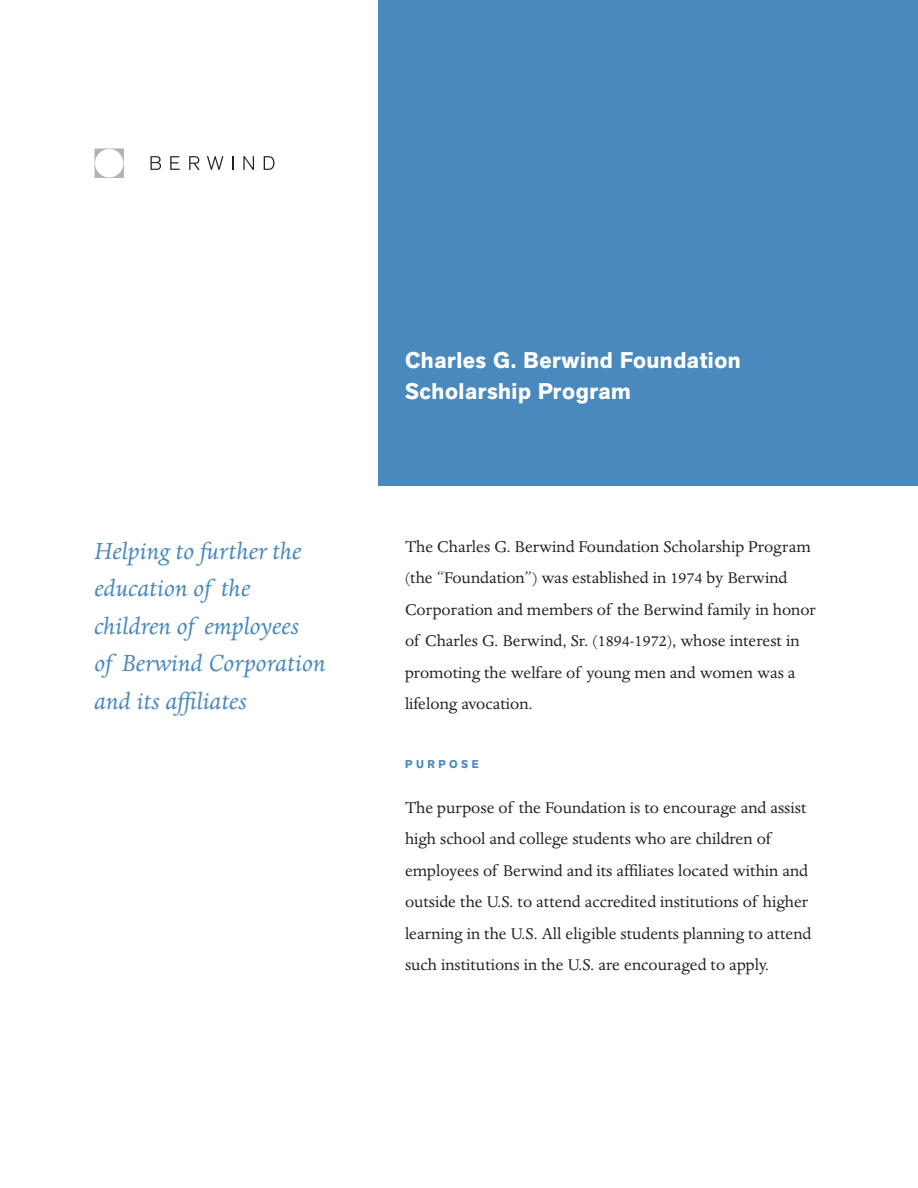
<style>
.page{position:relative;width:918px;height:1188px;background:#fff}
.page>*{position:absolute;margin:0;border:0;box-sizing:border-box;transform-origin:0 0}
.t1{font:italic 27px/37.5px "Dante";color:#4a89be}
.t2{font:700 22.5px "Akzid Grtsk Next";letter-spacing:.025em;color:#fff}
.t3{font:18px/31.5px "Dante";color:#231f20}
.sub_2{font:700 11.25px "Akzid Grtsk Next";letter-spacing:.31em;color:#4a89be}
</style>
<div class="page">
<div style="left:378px;top:0;width:540px;height:486px;background:#4a89be"></div>
<svg style="left:150px;top:156px;width:11px;height:14px"></svg>
<svg style="left:170px;top:156px;width:10px;height:14px"></svg>
<svg style="left:189px;top:156px;width:11px;height:14px"></svg>
<svg style="left:207px;top:156px;width:16px;height:14px"></svg>
<svg style="left:232px;top:156px;width:2px;height:14px"></svg>
<svg style="left:243px;top:156px;width:11px;height:14px"></svg>
<svg style="left:264px;top:156px;width:11px;height:14px"></svg>
<svg style="left:94px;top:148px;width:30px;height:30px"></svg>
<p class="t1" style="left:94px;top:533px;width:233px">Helping to further the education of the children of employees<br>of Berwind Corporation and its affiliates</p>
<p class="t2" style="left:405px;top:345px;width:337px">Charles G. Berwind Foundation</p>
<p class="t2" style="left:405px;top:377px;width:227px">Scholarship Program</p>
<p class="t3" style="left:405px;top:531px;width:412px">The Charles G. Berwind Foundation Scholarship Program (the “Foundation”) was established in 1974 by Berwind Corporation and members of the Berwind family in honor of Charles G. Berwind, Sr. (1894-1972), whose interest in promoting the welfare of young men and women was a lifelong avocation.</p>
<p class="sub_2" style="left:405px;top:756px;width:75px">PURPOSE</p>
<p class="t3" style="left:405px;top:792px;width:408px">The purpose of the Foundation is to encourage and assist high school and college students who are children of employees of Berwind and its affiliates located within and outside the U.S. to attend accredited institutions of higher learning in the U.S. All eligible students planning to attend such institutions in the U.S. are encouraged to apply.</p>
</div>
